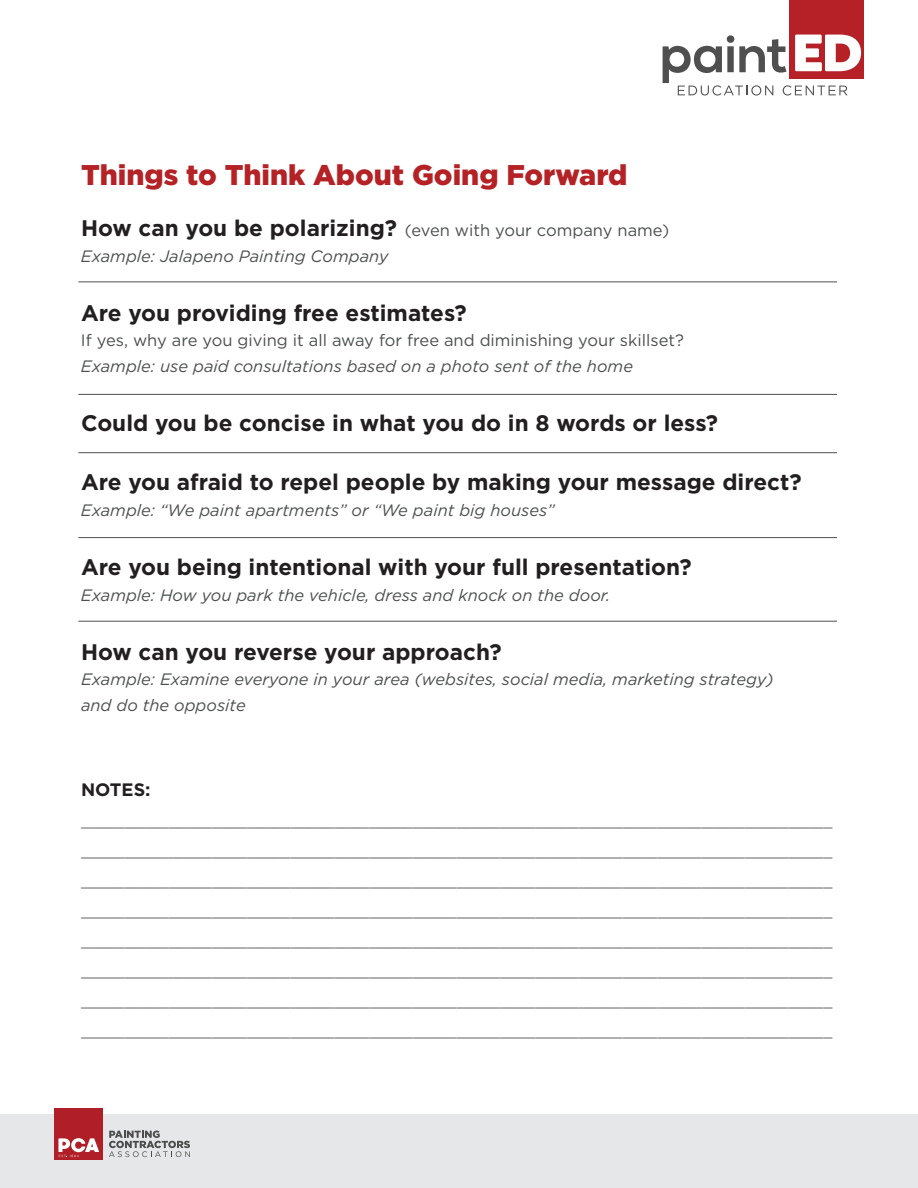
<style>
.page{position:relative;width:918px;height:1188px;background:#fff}
.page>*{position:absolute;margin:0;border:0;box-sizing:border-box;transform-origin:0 0}
.t1{font:900 28.5px "Gotham";color:#b52226}
.t2{font:700 22.5px "Gotham";color:#231f20}
.t3{font:700 18px "Gotham";color:#231f20}
.t4{font:italic 16.5px/25.5px "Gotham";color:#4d4f4f}
.t5{font:16.5px "Gotham";color:#4d4f4f}
.t6{font:300 14.55px/30px "Gotham";color:#231f20;text-align:justify}
.s1{font-weight:700;font-style:normal;font-size:22.5px;color:#231f20}
.s2{font-style:normal}
</style>
<div class="page">
<div style="left:0;top:1115px;width:918px;height:73px;background:#e6e7e9"></div>
<div style="left:790px;top:0;width:74px;height:78px;background:#b52126"></div>
<svg style="left:663px;top:34px;width:198px;height:62px"></svg>
<div style="left:55px;top:1109px;width:48px;height:51px;background:#b01f27"></div>
<svg style="left:109px;top:1131px;width:81px;height:26px"></svg>
<svg style="left:58px;top:1138px;width:41px;height:20px"></svg>
<hr style="left:78px;top:282px;width:759px;height:1px;background:#4e4f4e">
<hr style="left:78px;top:394px;width:759px;height:1px;background:#4e4f4e">
<hr style="left:78px;top:452px;width:759px;height:1px;background:#4e4f4e">
<hr style="left:78px;top:537px;width:759px;height:1px;background:#4e4f4e">
<hr style="left:78px;top:621px;width:759px;height:1px;background:#4e4f4e">
<h1 class="t1" style="left:81px;top:155px;width:548px">Things to Think About Going Forward</h1>
<p class="t4" style="left:81px;top:217px;width:590px"><span class="s1">How can you be polarizing?</span> <span class="s2">(even with your company name)<br></span>Example: Jalapeno Painting Company</p>
<h2 class="t2" style="left:81px;top:298px;width:387px">Are you providing free estimates?</h2>
<p class="t5" style="left:81px;top:330px;width:605px">If yes, why are you giving it all away for free and diminishing your skillset?</p>
<p class="t4" style="left:81px;top:353px;width:554px">Example: use paid consultations based on a photo sent of the home</p>
<h2 class="t2" style="left:81px;top:408px;width:639px">Could you be concise in what you do in 8 words or less?</h2>
<h2 class="t2" style="left:81px;top:467px;width:722px">Are you afraid to repel people by making your message direct?</h2>
<p class="t4" style="left:81px;top:497px;width:475px">Example: “We paint apartments” or “We paint big houses”</p>
<h2 class="t2" style="left:81px;top:552px;width:612px">Are you being intentional with your full presentation?</h2>
<p class="t4" style="left:81px;top:582px;width:531px">Example: How you park the vehicle, dress and knock on the door.</p>
<h2 class="t2" style="left:81px;top:637px;width:422px">How can you reverse your approach?</h2>
<p class="t4" style="left:81px;top:666px;width:694px">Example: Examine everyone in your area (websites, social media, marketing strategy) and do the opposite</p>
<p class="t3" style="left:81px;top:778px;width:71px">NOTES:</p>
<p class="t6" style="left:81px;top:805px;width:753px">______________________________________________________________________________________ ______________________________________________________________________________________ ______________________________________________________________________________________ ______________________________________________________________________________________ ______________________________________________________________________________________ ______________________________________________________________________________________ ______________________________________________________________________________________ ______________________________________________________________________________________</p>
</div>
